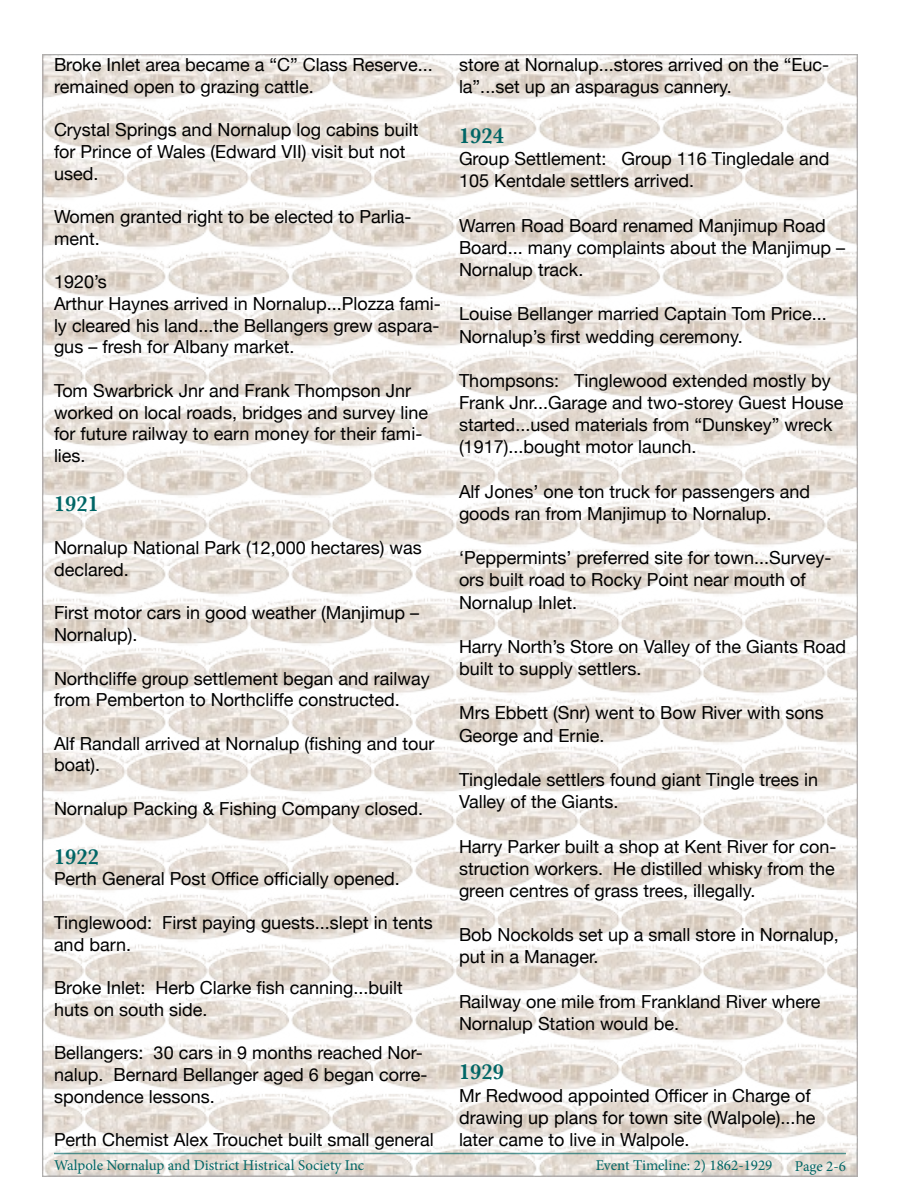
<style>
.page{position:relative;width:900px;height:1200px;background:#fff}
.page>*{position:absolute;margin:0;border:0;box-sizing:border-box;transform-origin:0 0}
.t1{font:600 22.5px "Baskerville";color:#066}
.t2{font:18px/22.2px "Helvetica Neue";color:#000}
.t3{font:15px "Minion Pro";color:#066}
</style>
<div class="page">
<img style="left:43px;top:54px;width:814px;height:1122px">
<hr style="left:54px;top:1153px;width:792px;height:1px;background:#066">
<p class="t2" style="left:54px;top:55px;width:380px;line-height:21.8px">Broke Inlet area became a “C” Class Reserve... remained open to grazing cattle.</p>
<p class="t2" style="left:54px;top:120px;width:366px;line-height:21.8px">Crystal Springs and Nornalup log cabins built for Prince of Wales (Edward VII) visit but not used.</p>
<p class="t2" style="left:54px;top:207px;width:359px;line-height:21.8px">Women granted right to be elected to Parlia&shy;ment.</p>
<p class="t2" style="left:54px;top:272px;width:388px;line-height:21.8px">1920’s<br>Arthur Haynes arrived in Nornalup...Plozza fami&shy;ly cleared his land...the Bellangers grew aspara&shy;gus – fresh for Albany market.</p>
<p class="t2" style="left:54px;top:381px;width:376px;line-height:21.8px">Tom Swarbrick Jnr and Frank Thompson Jnr worked on local roads, bridges and survey line for future railway to earn money for their fami&shy;lies.</p>
<p class="t1" style="left:54px;top:488px;width:46px">1921</p>
<p class="t2" style="left:54px;top:538px;width:369px;line-height:21.8px">Nornalup National Park (12,000 hectares) was declared.</p>
<p class="t2" style="left:54px;top:603px;width:367px;line-height:21.8px">First motor cars in good weather (Manjimup –<br>Nornalup).</p>
<p class="t2" style="left:54px;top:668px;width:377px;line-height:21.8px">Northcliffe group settlement began and railway from Pemberton to Northcliffe constructed.</p>
<p class="t2" style="left:54px;top:733px;width:382px;line-height:21.8px">Alf Randall arrived at Nornalup (fishing and tour boat).</p>
<p class="t2" style="left:54px;top:798px;width:371px">Nornalup Packing &amp; Fishing Company closed.</p>
<p class="t1" style="left:54px;top:841px;width:46px">1922</p>
<p class="t2" style="left:54px;top:869px;width:347px">Perth General Post Office officially opened.</p>
<p class="t2" style="left:54px;top:913px;width:380px;line-height:21.8px">Tinglewood: First paying guests...slept in tents and barn.</p>
<p class="t2" style="left:54px;top:978px;width:350px;line-height:21.8px">Broke Inlet: Herb Clarke fish canning...built huts on south side.</p>
<p class="t2" style="left:54px;top:1043px;width:375px;line-height:21.8px">Bellangers: 30 cars in 9 months reached Nor&shy;nalup. Bernard Bellanger aged 6 began corre&shy;spondence lessons.</p>
<p class="t2" style="left:54px;top:1130px;width:381px">Perth Chemist Alex Trouchet built small general</p>
<p class="t2" style="left:459px;top:55px;width:372px">store at Nornalup...stores arrived on the “Euc&shy;la”...set up an asparagus cannery.</p>
<p class="t1" style="left:459px;top:120px;width:46px">1924</p>
<p class="t2" style="left:459px;top:149px;width:372px">Group Settlement: Group 116 Tingledale and<br>105 Kentdale settlers arrived.</p>
<p class="t2" style="left:459px;top:215px;width:388px">Warren Road Board renamed Manjimup Road<br>Board... many complaints about the Manjimup –<br>Nornalup track.</p>
<p class="t2" style="left:459px;top:304px;width:369px">Louise Bellanger married Captain Tom Price...<br>Nornalup’s first wedding ceremony.</p>
<p class="t2" style="left:459px;top:370px;width:386px">Thompsons: Tinglewood extended mostly by Frank Jnr...Garage and two-storey Guest House started...used materials from “Dunskey” wreck (1917)...bought motor launch.</p>
<p class="t2" style="left:459px;top:481px;width:353px">Alf Jones’ one ton truck for passengers and goods ran from Manjimup to Nornalup.</p>
<p class="t2" style="left:459px;top:548px;width:374px">‘Peppermints’ preferred site for town...Survey&shy;ors built road to Rocky Point near mouth of<br>Nornalup Inlet.</p>
<p class="t2" style="left:459px;top:637px;width:389px">Harry North’s Store on Valley of the Giants Road built to supply settlers.</p>
<p class="t2" style="left:459px;top:703px;width:366px">Mrs Ebbett (Snr) went to Bow River with sons<br>George and Ernie.</p>
<p class="t2" style="left:459px;top:770px;width:361px">Tingledale settlers found giant Tingle trees in<br>Valley of the Giants.</p>
<p class="t2" style="left:459px;top:836px;width:379px;text-align:justify">Harry Parker built a shop at Kent River for con&shy;struction workers. He distilled whisky from the green centres of grass trees, illegally.</p>
<p class="t2" style="left:459px;top:925px;width:381px">Bob Nockolds set up a small store in Nornalup, put in a Manager.</p>
<p class="t2" style="left:459px;top:991px;width:363px">Railway one mile from Frankland River where<br>Nornalup Station would be.</p>
<p class="t1" style="left:459px;top:1056px;width:46px">1929</p>
<p class="t2" style="left:459px;top:1085px;width:358px">Mr Redwood appointed Officer in Charge of drawing up plans for town site (Walpole)...he later came to live in Walpole.</p>
<p class="t3" style="left:54px;top:1155px;width:312px">Walpole Nornalup and District Histrical Society Inc</p>
<p class="t3" style="left:596px;top:1155px;width:178px">Event Timeline: 2) 1862-1929</p>
<p class="t3" style="left:795px;top:1156px;width:53px">Page 2-6</p>
</div>
